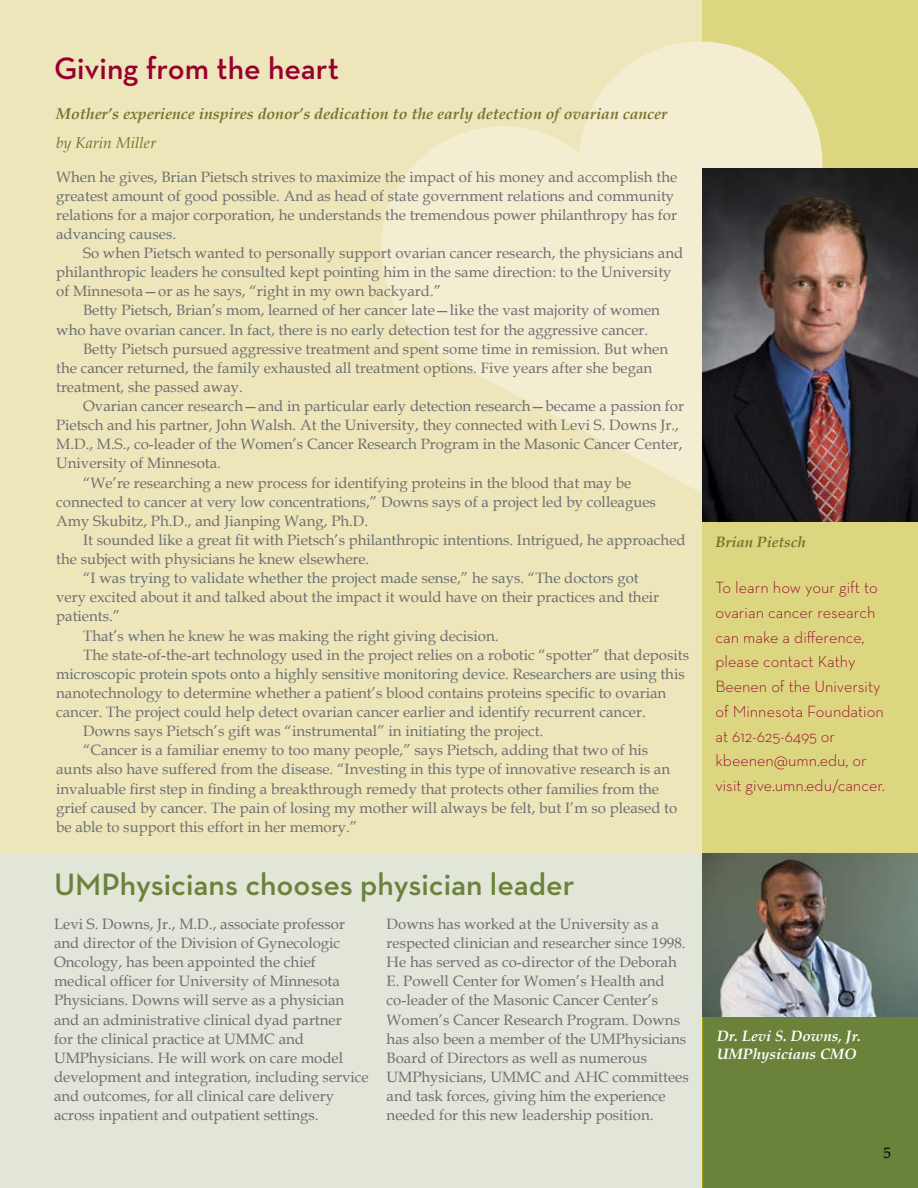
<style>
.page{position:relative;width:918px;height:1188px;background:#fff}
.page>*{position:absolute;margin:0;border:0;box-sizing:border-box;transform-origin:0 0}
.t1{font:600 31.5px "Neutraface Text";color:#6a823a}
.t2{font:600 31.5px "Neutraface Text";color:#98002e}
.t3{font:300 16.5px/24.8px "Neutra Text";color:#98002e}
.t4{font:italic 700 15.75px "Book Antiqua";color:#7a712d}
.t5{font:italic 15.75px "Book Antiqua";color:#7a712d}
.t6{font:15px/19.2px "Book Antiqua";color:#6d6e71}
.t7{font:italic 700 15px/18px "Book Antiqua";color:#fff}
.t8{font:italic 700 15px "Book Antiqua";color:#7a712d}
.t9{font:15px "Book Antiqua";color:#000}
</style>
<div class="page">
<div style="left:702px;top:1017px;width:216px;height:171px;background:#6a823a"></div>
<div style="left:702px;top:0;width:216px;height:860px;background:#dcd680"></div>
<div style="left:0;top:0;width:702px;height:878px;background:#ece6ba"></div>
<div style="left:0;top:853px;width:702px;height:335px;background:#e1e6d8"></div>
<svg style="left:381px;top:126px;width:180px;height:229px;fill:#f3eed1"></svg>
<svg style="left:561px;top:41px;width:262px;height:160px;fill:#f3eed1"></svg>
<svg style="left:444px;top:201px;width:258px;height:292px;fill:#f3eed1"></svg>
<div style="left:598px;top:248px;width:79px;height:79px;background:#f3eed1"></div>
<img style="left:702px;top:168px;width:216px;height:354px">
<img style="left:702px;top:853px;width:216px;height:164px">
<h1 class="t2" style="left:54px;top:48px;width:287px">Giving from the heart</h1>
<p class="t4" style="left:56px;top:103px;width:613px">Mother’s experience inspires donor’s dedication to the early detection of ovarian cancer</p>
<p class="t5" style="left:56px;top:132px;width:102px">by Karin Miller</p>
<p class="t6" style="left:56px;top:167px;width:623px">When he gives, Brian Pietsch strives to maximize the impact of his money and accomplish the greatest amount of good possible. And as head of state government relations and community relations for a major corporation, he understands the tremendous power philanthropy has for advancing causes.</p>
<p class="t6" style="left:83px;top:243px;width:602px">So when Pietsch wanted to personally support ovarian cancer research, the physicians and</p>
<p class="t6" style="left:56px;top:262px;width:617px">philanthropic leaders he consulted kept pointing him in the same direction: to the University</p>
<p class="t6" style="left:56px;top:281px;width:387px">of Minnesota—or as he says, “right in my own backyard.”</p>
<p class="t6" style="left:83px;top:300px;width:578px">Betty Pietsch, Brian’s mom, learned of her cancer late—like the vast majority of women</p>
<p class="t6" style="left:56px;top:320px;width:594px">who have ovarian cancer. In fact, there is no early detection test for the aggressive cancer.</p>
<p class="t6" style="left:83px;top:339px;width:587px">Betty Pietsch pursued aggressive treatment and spent some time in remission. But when</p>
<p class="t6" style="left:56px;top:358px;width:598px">the cancer returned, the family exhausted all treatment options. Five years after she began</p>
<p class="t6" style="left:56px;top:377px;width:188px">treatment, she passed away.</p>
<p class="t6" style="left:83px;top:396px;width:602px">Ovarian cancer research—and in particular early detection research—became a passion for</p>
<p class="t6" style="left:56px;top:415px;width:624px">Pietsch and his partner, John Walsh. At the University, they connected with Levi S. Downs Jr.,</p>
<p class="t6" style="left:56px;top:434px;width:628px">M.D., M.S., co-leader of the Women’s Cancer Research Program in the Masonic Cancer Center,</p>
<p class="t6" style="left:56px;top:453px;width:166px">University of Minnesota.</p>
<p class="t6" style="left:83px;top:473px;width:550px">“We’re researching a new process for identifying proteins in the blood that may be</p>
<p class="t6" style="left:56px;top:492px;width:601px">connected to cancer at very low concentrations,” Downs says of a project led by colleagues</p>
<p class="t6" style="left:56px;top:511px;width:314px">Amy Skubitz, Ph.D., and Jianping Wang, Ph.D.</p>
<p class="t6" style="left:83px;top:530px;width:604px">It sounded like a great fit with Pietsch’s philanthropic intentions. Intrigued, he approached</p>
<p class="t6" style="left:56px;top:549px;width:315px">the subject with physicians he knew elsewhere.</p>
<p class="t6" style="left:83px;top:568px;width:557px">“I was trying to validate whether the project made sense,” he says. “The doctors got</p>
<p class="t6" style="left:56px;top:587px;width:605px">very excited about it and talked about the impact it would have on their practices and their</p>
<p class="t6" style="left:56px;top:606px;width:66px">patients.”</p>
<p class="t6" style="left:83px;top:626px;width:417px">That’s when he knew he was making the right giving decision.</p>
<p class="t6" style="left:83px;top:645px;width:607px">The state-of-the-art technology used in the project relies on a robotic “spotter” that deposits</p>
<p class="t6" style="left:56px;top:664px;width:630px">microscopic protein spots onto a highly sensitive monitoring device. Researchers are using this</p>
<p class="t6" style="left:56px;top:683px;width:612px">nanotechnology to determine whether a patient’s blood contains proteins specific to ovarian</p>
<p class="t6" style="left:56px;top:702px;width:591px">cancer. The project could help detect ovarian cancer earlier and identify recurrent cancer.</p>
<p class="t6" style="left:83px;top:721px;width:462px">Downs says Pietsch’s gift was “instrumental” in initiating the project.</p>
<p class="t6" style="left:83px;top:740px;width:566px">“Cancer is a familiar enemy to too many people,” says Pietsch, adding that two of his</p>
<p class="t6" style="left:56px;top:759px;width:615px">aunts also have suffered from the disease. “Investing in this type of innovative research is an</p>
<p class="t6" style="left:56px;top:779px;width:605px">invaluable first step in finding a breakthrough remedy that protects other families from the</p>
<p class="t6" style="left:56px;top:798px;width:623px">grief caused by cancer. The pain of losing my mother will always be felt, but I’m so pleased to</p>
<p class="t6" style="left:56px;top:817px;width:303px">be able to support this effort in her memory.”</p>
<h1 class="t1" style="left:54px;top:865px;width:522px">UMPhysicians chooses physician leader</h1>
<p class="t6" style="left:54px;top:914px;width:316px">Levi S. Downs, Jr., M.D., associate professor and director of the Division of Gynecologic Oncology, has been appointed the chief medical officer for University of Minnesota Physicians. Downs will serve as a physician and an administrative clinical dyad partner<br>for the clinical practice at UMMC and UMPhysicians. He will work on care model development and integration, including service and outcomes, for all clinical care delivery across inpatient and outpatient settings.</p>
<p class="t6" style="left:387px;top:914px;width:304px">Downs has worked at the University as a respected clinician and researcher since 1998.<br>He has served as co-director of the Deborah E. Powell Center for Women’s Health and co-leader of the Masonic Cancer Center’s Women’s Cancer Research Program. Downs has also been a member of the UMPhysicians Board of Directors as well as numerous UMPhysicians, UMMC and AHC committees and task forces, giving him the experience needed for this new leadership position.</p>
<p class="t8" style="left:716px;top:532px;width:92px">Brian Pietsch</p>
<p class="t3" style="left:716px;top:575px;width:171px">To learn how your gift to ovarian cancer research can make a difference, please contact Kathy<br>Beenen of the University of Minnesota Foundation at 612-625-6495 or kbeenen@umn.edu, or visit give.umn.edu/cancer.</p>
<p class="t7" style="left:717px;top:1027px;width:146px">Dr. Levi S. Downs, Jr.<br>UMPhysicians CMO</p>
<p class="t9" style="left:884px;top:1143px;width:9px">5</p>
</div>
